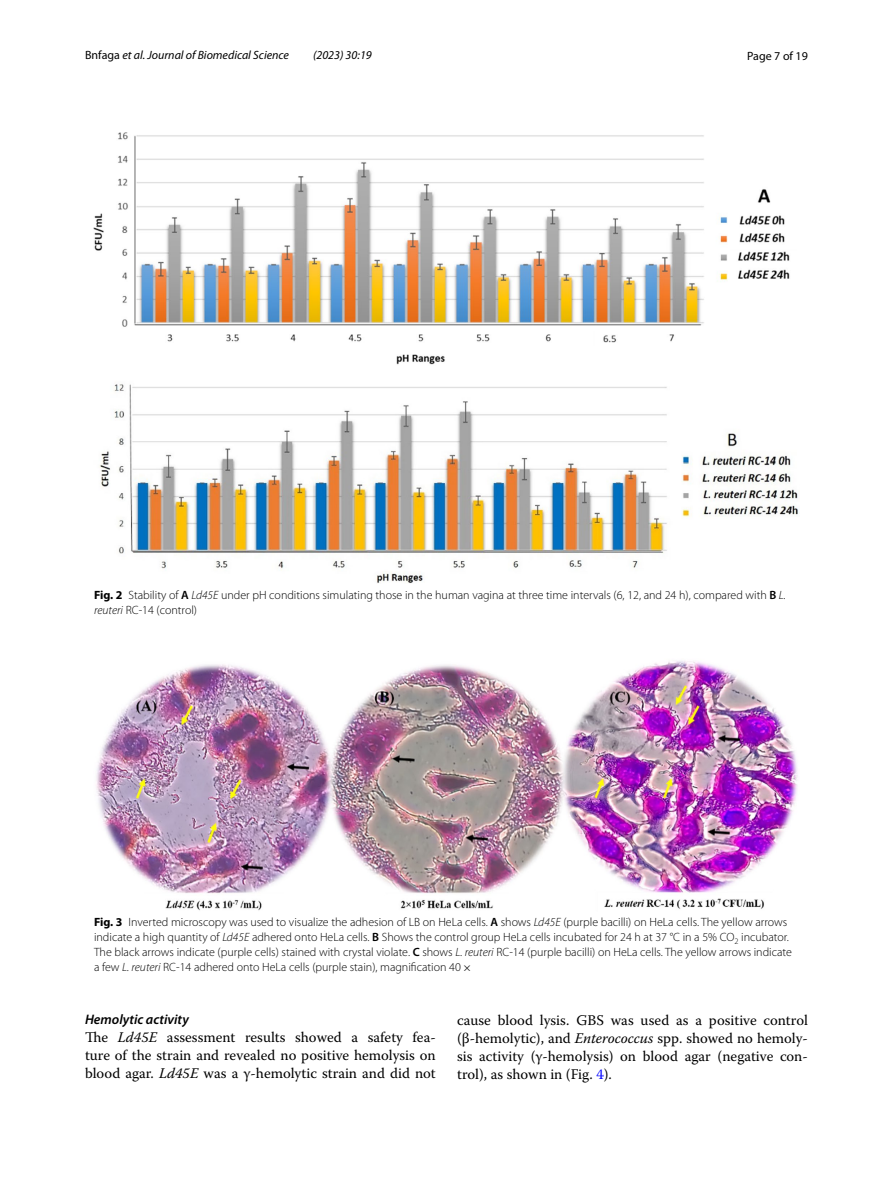
<style>
.page{position:relative;width:893px;height:1187px;background:#fff}
.page>*{position:absolute;margin:0;border:0;box-sizing:border-box;transform-origin:0 0}
.t1{font:14.7px/18px "Warnock Pro";color:#000;text-align:justify}
.t2{font:italic 600 13.8px "Myriad Pro";color:#000}
.t3{font:300 12px/15px "Myriad Pro";color:#000}
.t4{font:italic 12px "Myriad Pro";color:#000}
.t5{font:12px "Myriad Pro";color:#000}
.s1{font-style:normal}
.s2{font-weight:700}
.s3{font-weight:600}
.s4{font-style:italic}
.s5{font-family:"MTSY";font-weight:400}
.s6{color:#00f}
</style>
<div class="page">
<img style="left:94px;top:133px;width:705px;height:450px">
<img style="left:96px;top:661px;width:702px;height:250px">
<p class="t4" style="left:85px;top:48px;width:205px"><span class="s1">Bnfaga</span> et al. Journal of Biomedical Science</p>
<p class="t4" style="left:313px;top:48px;width:60px">(2023) 30:19</p>
<p class="t5" style="left:747px;top:48px;width:62px">Page 7 of 19</p>
<p class="t3" style="left:94px;top:587px;width:694px"><span class="s2">Fig. 2</span> Stability of <span class="s3">A</span> <span class="s4">Ld45E</span> under pH conditions simulating those in the human vagina at three time intervals (6, 12, and 24 h), compared with <span class="s3">B</span> <span class="s4">L. reuteri</span> RC-14 (control)</p>
<p class="t3" style="left:94px;top:914px;width:699px"><span class="s2">Fig. 3</span> Inverted microscopy was used to visualize the adhesion of LB on HeLa cells. <span class="s3">A</span> shows <span class="s4">Ld45E</span> (purple bacilli) on HeLa cells. The yellow arrows indicate a high quantity of <span class="s4">Ld45E</span> adhered onto HeLa cells. <span class="s3">B</span> Shows the control group HeLa cells incubated for 24 h at 37 °C in a 5% CO<sub>2</sub> incubator.<br>The black arrows indicate (purple cells) stained with crystal violate. <span class="s3">C</span> shows <span class="s4">L. reuteri</span> RC-14 (purple bacilli) on HeLa cells. The yellow arrows indicate a few <span class="s4">L. reuteri</span> RC-14 adhered onto HeLa cells (purple stain), magnification 40<span class="s5">×</span></p>
<p class="t2" style="left:85px;top:1010px;width:105px">Hemolytic activity</p>
<p class="t1" style="left:85px;top:1028px;width:352px">The <span class="s4">Ld45E</span> assessment results showed a safety fea&shy;ture of the strain and revealed no positive hemolysis on blood agar. <span class="s4">Ld45E</span> was a γ-hemolytic strain and did not</p>
<p class="t1" style="left:457px;top:1010px;width:352px">cause blood lysis. GBS was used as a positive control (β-hemolytic), and <span class="s4">Enterococcus</span> spp. showed no hemoly&shy;sis activity (γ-hemolysis) on blood agar (negative con&shy;trol), as shown in (Fig. <span class="s6">4</span>).</p>
</div>
